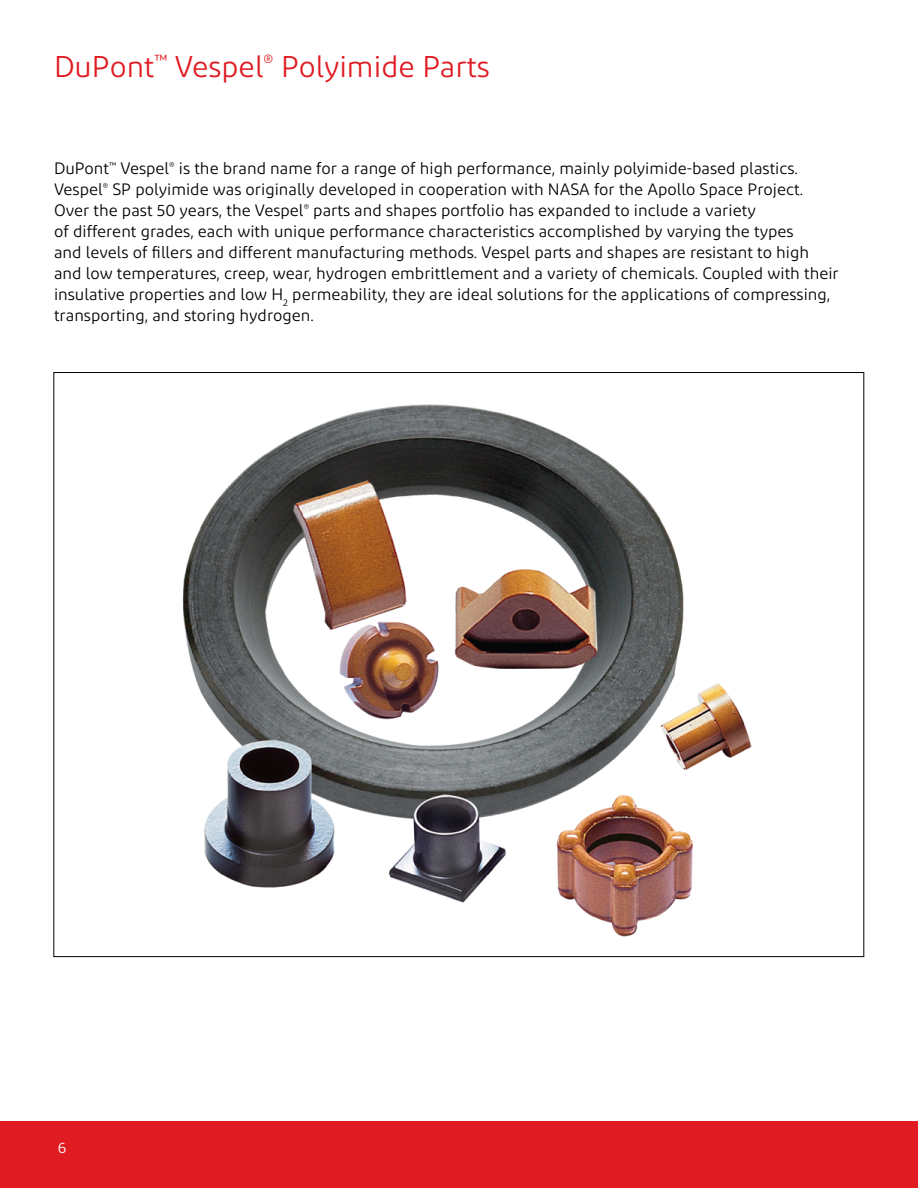
<style>
.page{position:relative;width:918px;height:1188px;background:#fff}
.page>*{position:absolute;margin:0;border:0;box-sizing:border-box;transform-origin:0 0}
.t1{font:30px "Diodrum";color:#e11b22}
.Body_text_9_12{font:16.5px/21px "Diodrum";color:#000}
.t2{font:15px "Diodrum";color:#fff}
</style>
<div class="page">
<div style="left:0;top:1122px;width:918px;height:66px;background:#e11b22"></div>
<img style="left:183px;top:404px;width:569px;height:533px">
<p class="t1" style="left:54px;top:48px;width:437px">DuPont<sup>™</sup> Vespel<sup>®</sup> Polyimide Parts</p>
<p class="Body_text_9_12" style="left:54px;top:158px;width:786px">DuPont<sup>™</sup> Vespel<sup>®</sup> is the brand name for a range of high performance, mainly polyimide-based plastics.<br>Vespel<sup>®</sup> SP polyimide was originally developed in cooperation with NASA for the Apollo Space Project.<br>Over the past 50 years, the Vespel<sup>®</sup> parts and shapes portfolio has expanded to include a variety<br>of different grades, each with unique performance characteristics accomplished by varying the types<br>and levels of fillers and different manufacturing methods. Vespel parts and shapes are resistant to high and low temperatures, creep, wear, hydrogen embrittlement and a variety of chemicals. Coupled with their insulative properties and low H<sub>2</sub> permeability, they are ideal solutions for the applications of compressing, transporting, and storing hydrogen.</p>
<p class="t2" style="left:58px;top:1139px;width:10px">6</p>
</div>
